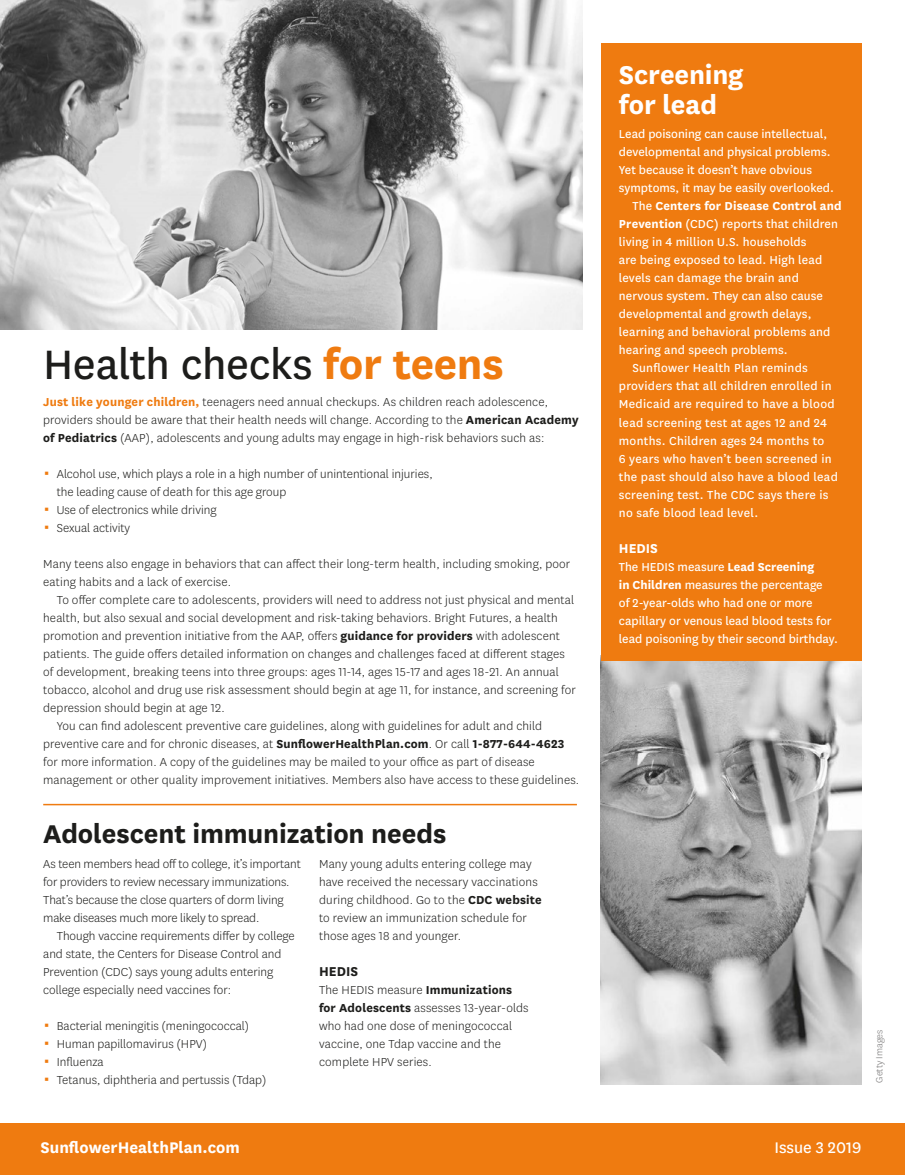
<style>
.page{position:relative;width:905px;height:1175px;background:#fff}
.page>*{position:absolute;margin:0;border:0;box-sizing:border-box;transform-origin:0 0}
.t1{font:48px "Centene Sans";letter-spacing:-.01em;color:#1d1d1b}
.t2{font:700 30px "Centene Sans";letter-spacing:-.005em;color:#1d1d1b}
.t3{font:700 30px/30px "Centene Sans";letter-spacing:-.005em;color:#fff}
.t4{font:700 18px "Centene Sans";color:#fff}
.t5{font:18px "Centene Sans";color:#fff}
.t6{font:700 15px "Centene Sans";color:#1d1d1b}
.t7{font:700 15px "Centene Sans";color:#fff}
.t8{font:300 13.5px/18px "Centene Sans";letter-spacing:.01em;color:#1d1d1b}
.t9{font:13.5px/18px "Centene Sans";letter-spacing:.01em;color:#fff}
.t10{font:300 13.5px/18px "Centene Sans";letter-spacing:-.01em;color:#1d1d1b}
.t11{font:300 10.5px "Centene Sans";color:#747373}
.s1{font-weight:700;color:#ef7b10}
.s2{font-weight:700}
</style>
<div class="page">
<hr style="left:43px;top:804px;width:534px;height:1px;background:#ef7b10">
<img style="left:0;top:0;width:583px;height:329px">
<img style="left:601px;top:660px;width:260px;height:424px">
<div style="left:601px;top:43px;width:260px;height:617px;background:#ef7b10"></div>
<div style="left:0;top:1123px;width:905px;height:52px;background:#ef7b10"></div>
<h2 class="t1" style="left:43px;top:332px;width:462px">Health checks <span class="s1">for teens</span></h2>
<p class="t8" style="left:43px;top:393px;width:537px"><span class="s1">Just like younger children,</span> teenagers need annual checkups. As children reach adolescence, providers should be aware that their health needs will change. According to the <span class="s2">American Academy of Pediatrics</span> (AAP), adolescents and young adults may engage in high-risk behaviors such as:</p>
<p class="t8" style="left:57px;top:465px;width:377px">Alcohol use, which plays a role in a high number of unintentional injuries, the leading cause of death for this age group</p>
<p class="t8" style="left:57px;top:501px;width:161px">Use of electronics while driving</p>
<p class="t8" style="left:57px;top:519px;width:75px">Sexual activity</p>
<p class="t8" style="left:43px;top:555px;width:528px">Many teens also engage in behaviors that can affect their long-term health, including smoking, poor eating habits and a lack of exercise.</p>
<p class="t8" style="left:43px;top:591px;width:534px;text-indent:14px">To offer complete care to adolescents, providers will need to address not just physical and mental health, but also sexual and social development and risk-taking behaviors. Bright Futures, a health promotion and prevention initiative from the AAP, offers <span class="s2">guidance for providers</span> with adolescent patients. The guide offers detailed information on changes and challenges faced at different stages of development, breaking teens into three groups: ages 11-14, ages 15-17 and ages 18-21. An annual tobacco, alcohol and drug use risk assessment should begin at age 11, for instance, and screening for depression should begin at age 12.</p>
<p class="t8" style="left:43px;top:717px;width:537px;text-indent:14px">You can find adolescent preventive care guidelines, along with guidelines for adult and child preventive care and for chronic diseases, at <span class="s2">SunflowerHealthPlan.com</span>. Or call <span class="s2">1-877-644-4623 </span>for more information. A copy of the guidelines may be mailed to your office as part of disease management or other quality improvement initiatives. Members also have access to these guidelines.</p>
<h2 class="t2" style="left:43px;top:813px;width:404px">Adolescent immunization needs</h2>
<p class="t10" style="left:43px;top:854px;width:259px">As teen members head off to college, it’s important for providers to review necessary immunizations.<br>That’s because the close quarters of dorm living make diseases much more likely to spread.</p>
<p class="t8" style="left:43px;top:926px;width:253px;text-indent:14px">Though vaccine requirements differ by college and state, the Centers for Disease Control and Prevention (CDC) says young adults entering college especially need vaccines for:</p>
<p class="t8" style="left:57px;top:1016px;width:194px">Bacterial meningitis (meningococcal)</p>
<p class="t8" style="left:57px;top:1034px;width:152px">Human papillomavirus (HPV)</p>
<p class="t8" style="left:57px;top:1052px;width:48px">Influenza</p>
<p class="t8" style="left:57px;top:1070px;width:211px">Tetanus, diphtheria and pertussis (Tdap)</p>
<p class="t8" style="left:319px;top:854px;width:224px">Many young adults entering college may have received the necessary vaccinations during childhood. Go to the <span class="s2">CDC website </span>to review an immunization schedule for those ages 18 and younger.</p>
<h3 class="t6" style="left:319px;top:961px;width:41px">HEDIS</h3>
<p class="t8" style="left:319px;top:980px;width:211px">The HEDIS measure <span class="s2">Immunizations for Adolescents</span> assesses 13-year-olds who had one dose of meningococcal vaccine, one Tdap vaccine and the complete HPV series.</p>
<h2 class="t3" style="left:619px;top:57px;width:126px">Screening for lead</h2>
<p class="t9" style="left:619px;top:125px;width:216px">Lead poisoning can cause intellectual, developmental and physical problems.<br>Yet because it doesn’t have obvious symptoms, it may be easily overlooked.</p>
<p class="t9" style="left:619px;top:197px;width:224px;text-indent:14px">The <span class="s2">Centers for Disease Control and Prevention</span> (CDC) reports that children living in 4 million U.S. households<br>are being exposed to lead. High lead levels can damage the brain and nervous system. They can also cause developmental and growth delays, learning and behavioral problems and hearing and speech problems.</p>
<p class="t9" style="left:619px;top:359px;width:220px;text-indent:14px">Sunflower Health Plan reminds providers that all children enrolled in Medicaid are required to have a blood lead screening test at ages 12 and 24 months. Children ages 24 months to<br>6 years who haven’t been screened in the past should also have a blood lead screening test. The CDC says there is no safe blood lead level.</p>
<h3 class="t7" style="left:619px;top:537px;width:41px">HEDIS</h3>
<p class="t9" style="left:619px;top:557px;width:220px">The HEDIS measure <span class="s2">Lead Screening<br>in Children</span> measures the percentage<br>of 2-year-olds who had one or more capillary or venous lead blood tests for lead poisoning by their second birthday.</p>
<p class="t11" style="left:872px;top:1082px;width:54px;rotate:-90deg">Getty Images</p>
<h3 class="t4" style="left:41px;top:1134px;width:201px">SunflowerHealthPlan.com</h3>
<h3 class="t5" style="left:774px;top:1135px;width:89px">Issue 3 2019</h3>
</div>
